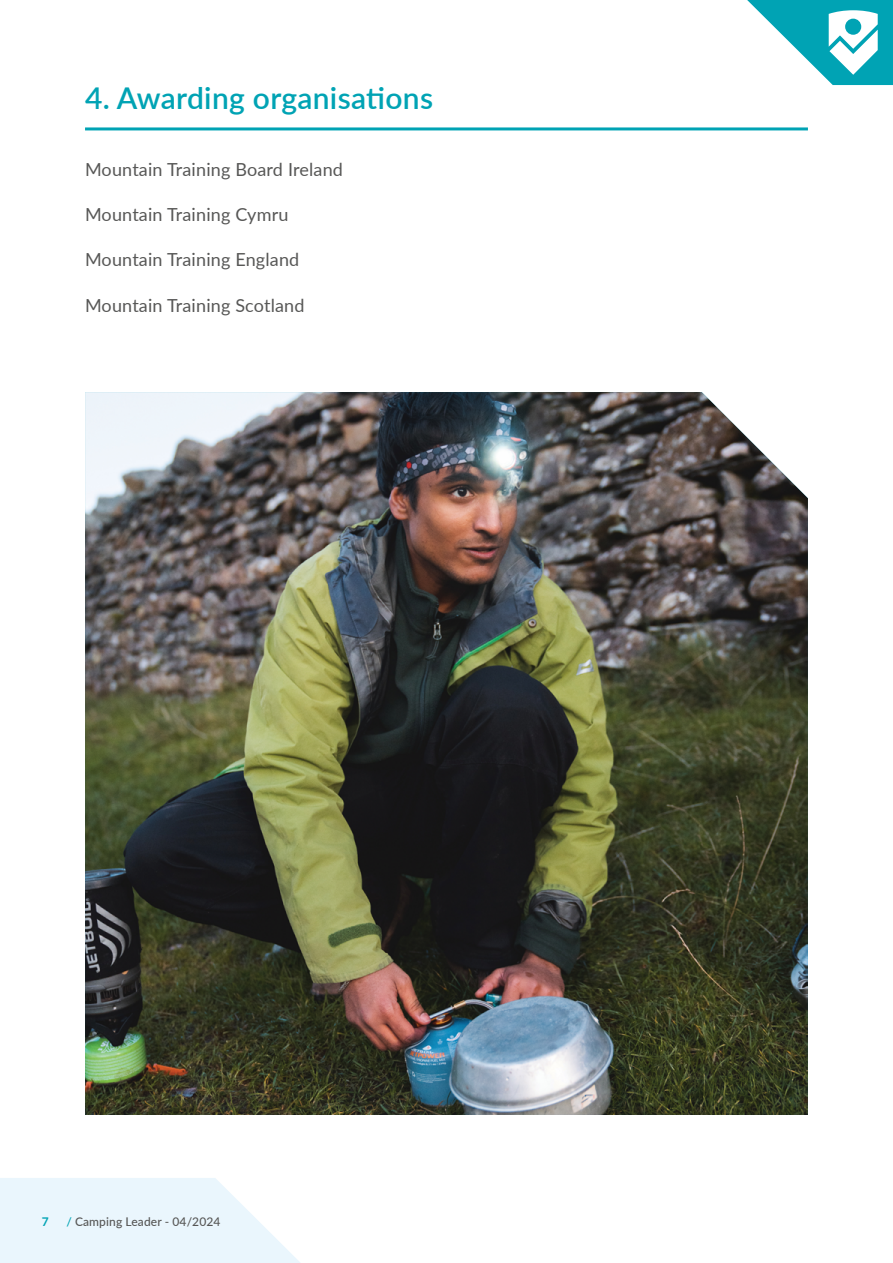
<style>
.page{position:relative;width:893px;height:1263px;background:#fff}
.page>*{position:absolute;margin:0;border:0;box-sizing:border-box;transform-origin:0 0}
.t1{font:600 30px "Lato";letter-spacing:.01em;color:#00a3b4}
.t2{font:18px "Lato";letter-spacing:.01em;color:#575756}
.t3{font:500 12px "Lato";letter-spacing:.01em;color:#575756}
.t4{font:700 12px "Lato";color:#00a3b4}
.s1{color:#00a3b4}
</style>
<div class="page">
<svg style="left:0;top:1178px;width:300px;height:85px;background:#ecf7fd"></svg>
<svg style="left:747px;top:0;width:146px;height:85px"></svg>
<hr style="left:85px;top:127px;width:723px;height:3px;background:#00a3b4">
<img style="left:85px;top:392px;width:723px;height:723px">
<h1 class="t1" style="left:85px;top:76px;width:350px">4. Awarding organisations</h1>
<p class="t2" style="left:85px;top:156px;width:259px">Mountain Training Board Ireland</p>
<p class="t2" style="left:85px;top:202px;width:205px">Mountain Training Cymru</p>
<p class="t2" style="left:85px;top:247px;width:216px">Mountain Training England</p>
<p class="t2" style="left:85px;top:292px;width:221px">Mountain Training Scotland</p>
<p class="t4" style="left:42px;top:1213px;width:8px">7</p>
<p class="t3" style="left:66px;top:1213px;width:156px"><span class="s1">/</span> Camping Leader - 04/2024</p>
</div>
